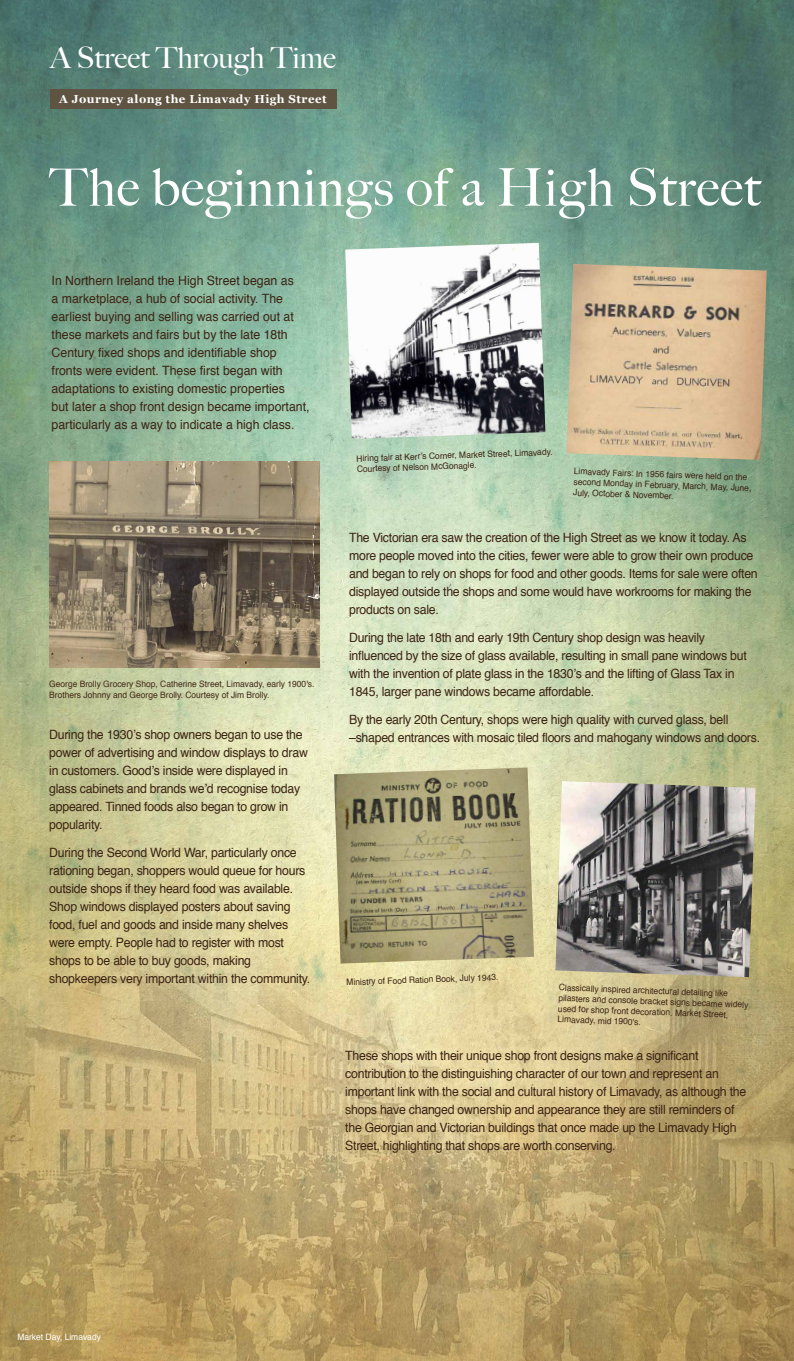
<style>
.page{position:relative;width:794px;height:1361px;background:#fff}
.page>*{position:absolute;margin:0;border:0;box-sizing:border-box;transform-origin:0 0}
.t1{font:500 52px "Big Caslon";letter-spacing:.02em;color:#fff}
.t2{font:500 29.36px "Big Caslon";color:#fff}
.t3{font:12.8px/18px "Helvetica";letter-spacing:-.02em;color:#3c2414;scale:.96 1}
.t4{font:12.8px/18px "Helvetica";color:#3c2414;scale:.96 1}
.t5{font:700 11.48px "Georgia";letter-spacing:.04em;color:#fff}
.t6{font:8.8px/10.5px "Helvetica";color:#3c2414;scale:.96 1}
.t7{font:8.8px/10.5px "Helvetica";color:#432918;scale:.96 1}
.t8{font:8.8px "Helvetica";color:#fff;scale:.96 1}
</style>
<div class="page">
<img style="left:0;top:0;width:794px;height:1361px">
<div style="left:50px;top:90px;width:287px;height:19px;background:#5e5441"></div>
<img style="left:345px;top:243px;width:200px;height:196px">
<img style="left:566px;top:264px;width:200px;height:196px">
<img style="left:49px;top:461px;width:270px;height:206px">
<img style="left:334px;top:767px;width:200px;height:196px">
<img style="left:555px;top:781px;width:200px;height:196px">
<h2 class="t2" style="left:50px;top:41px;width:287px">A Street Through Time</h2>
<p class="t5" style="left:59px;top:90px;width:269px">A Journey along the Limavady High Street</p>
<h1 class="t1" style="left:49px;top:157px;width:713px">The beginnings of a High Street</h1>
<p class="t4" style="left:52px;top:272px;width:270px">In Northern Ireland the High Street began as<br>a marketplace, a hub of social activity. The earliest buying and selling was carried out at these markets and fairs but by the late 18th Century fixed shops and identifiable shop fronts were evident. These first began with adaptations to existing domestic properties<br>but later a shop front design became important, particularly as a way to indicate a high class.</p>
<p class="t7" style="left:49px;top:679px;width:278px">George Brolly Grocery Shop, Catherine Street, Limavady, early 1900's.<br>Brothers Johnny and George Brolly. Courtesy of Jim Brolly.</p>
<p class="t6" style="left:356px;top:453px;width:206px;rotate:-2deg">Hiring fair at Kerr’s Corner, Market Street, Limavady.<br>Courtesy of Nelson McGonagle.</p>
<p class="t6" style="left:574px;top:466px;width:187px;rotate:2deg">Limavady Fairs: In 1956 fairs were held on the second Monday in February, March, May, June,<br>July, October &amp; November.</p>
<p class="t3" style="left:349px;top:529px;width:427px">The Victorian era saw the creation of the High Street as we know it today. As more people moved into the cities, fewer were able to grow their own produce and began to rely on shops for food and other goods. Items for sale were often displayed outside the shops and some would have workrooms for making the products on sale.</p>
<p class="t3" style="left:349px;top:629px;width:416px">During the late 18th and early 19th Century shop design was heavily influenced by the size of glass available, resulting in small pane windows but with the invention of plate glass in the 1830’s and the lifting of Glass Tax in 1845, larger pane windows became affordable.</p>
<p class="t3" style="left:349px;top:711px;width:396px">By the early 20th Century, shops were high quality with curved glass, bell</p>
<p class="t3" style="left:49px;top:726px;width:265px">During the 1930’s shop owners began to use the</p>
<p class="t3" style="left:349px;top:729px;width:430px">–shaped entrances with mosaic tiled floors and mahogany windows and doors.</p>
<p class="t3" style="left:49px;top:744px;width:271px">power of advertising and window displays to draw in customers. Good’s inside were displayed in glass cabinets and brands we’d recognise today appeared. Tinned foods also began to grow in popularity.</p>
<p class="t3" style="left:49px;top:844px;width:273px">During the Second World War, particularly once rationing began, shoppers would queue for hours outside shops if they heard food was available.<br>Shop windows displayed posters about saving food, fuel and goods and inside many shelves were empty. People had to register with most shops to be able to buy goods, making shopkeepers very important within the community.</p>
<p class="t6" style="left:346px;top:977px;width:160px;rotate:-2deg">Ministry of Food Ration Book, July 1943.</p>
<p class="t6" style="left:559px;top:982px;width:199px;rotate:2deg">Classically inspired architectural detailing like pilasters and console bracket signs became widely used for shop front decoration. Market Street, Limavady, mid 1900's.</p>
<p class="t8" style="left:17px;top:1330px;width:89px">Market Day, Limavady</p>
<p class="t3" style="left:345px;top:1047px;width:419px">These shops with their unique shop front designs make a significant contribution to the distinguishing character of our town and represent an important link with the social and cultural history of Limavady, as although the shops have changed ownership and appearance they are still reminders of the Georgian and Victorian buildings that once made up the Limavady High Street, highlighting that shops are worth conserving.</p>
</div>
